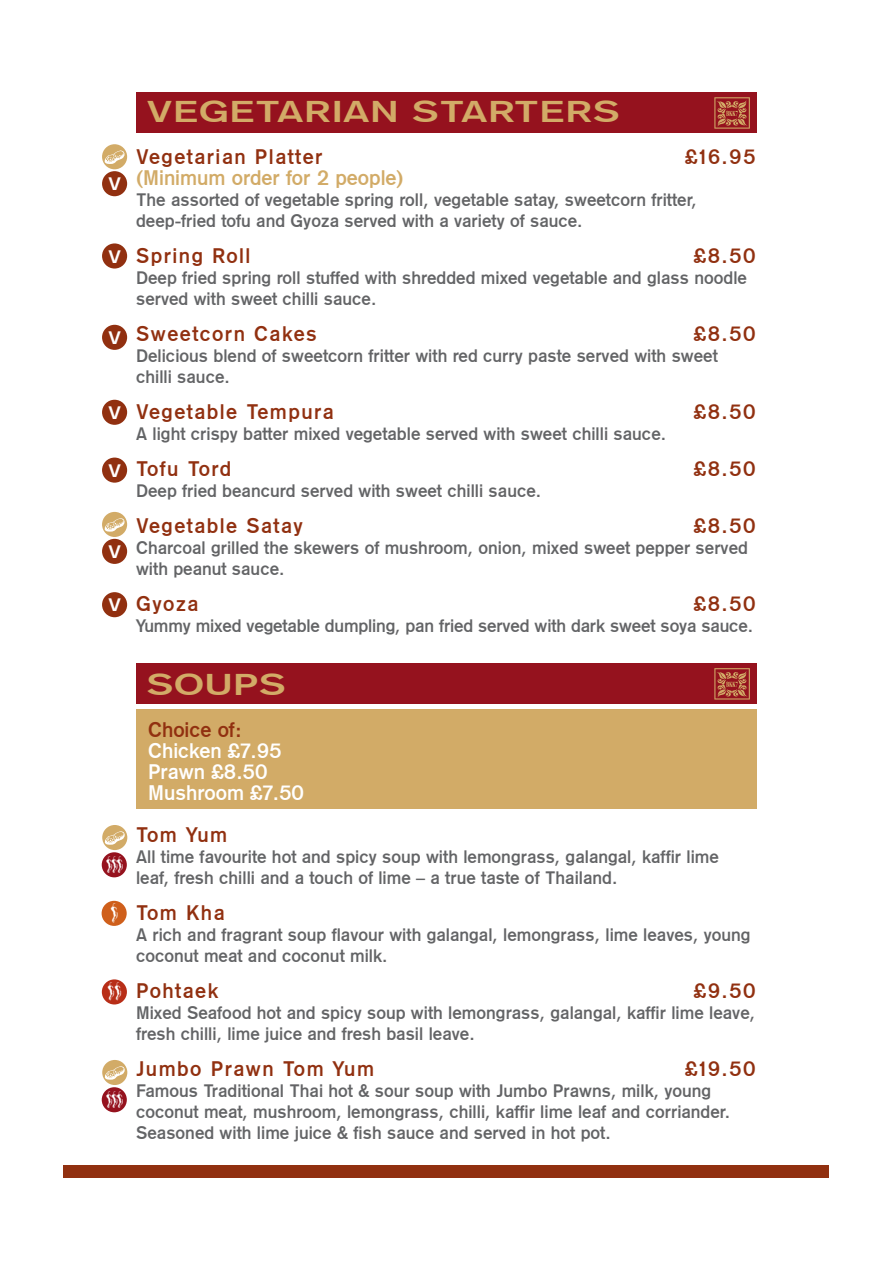
<style>
.page{position:relative;width:893px;height:1263px;background:#fff}
.page>*{position:absolute;margin:0;border:0;box-sizing:border-box;transform-origin:0 0}
.t1{font:30px "Gothic 725 BT Bold A";color:#d2ab67;scale:1.44 1}
.t2{font:21px "Gothic 725 BT Bold A";letter-spacing:.07em;color:#913010}
.t3{font:21px/21px "Gothic 725 BT Bold A";color:#fff}
.t4{font:21px "Gothic 725 BT Bold A";color:#d2ab67}
.t5{font:21px "Gothic 725 BT Bold A";color:#913010}
.t6{font:18px/21px "Gothic 725 BT Bold A";color:#636466}
.t7{font:18px "Gothic 725 BT Bold A";color:#fff;scale:1.2 1}
</style>
<div class="page">
<div style="left:136px;top:92px;width:621px;height:41px;background:#95121e"></div>
<svg style="left:714px;top:97px;width:36px;height:32px"></svg>
<div style="left:136px;top:663px;width:621px;height:41px;background:#95121e"></div>
<svg style="left:714px;top:668px;width:36px;height:31px"></svg>
<div style="left:136px;top:709px;width:621px;height:100px;background:#d2ab67"></div>
<div style="left:64px;top:1165px;width:765px;height:13px;background:#913010"></div>
<div style="left:102px;top:144px;width:25px;height:25px;background:#d2ab67;border-radius:50%"></div>
<svg style="left:105px;top:150px;width:20px;height:14px"></svg>
<div style="left:102px;top:171px;width:25px;height:25px;background:#913010;border-radius:50%"></div>
<div style="left:102px;top:243px;width:25px;height:26px;background:#913010;border-radius:50%"></div>
<div style="left:102px;top:325px;width:25px;height:25px;background:#913010;border-radius:50%"></div>
<div style="left:102px;top:400px;width:25px;height:25px;background:#913010;border-radius:50%"></div>
<div style="left:102px;top:458px;width:25px;height:25px;background:#913010;border-radius:50%"></div>
<div style="left:102px;top:592px;width:25px;height:25px;background:#913010;border-radius:50%"></div>
<div style="left:102px;top:901px;width:25px;height:25px;background:#cf5f1b;border-radius:50%"></div>
<div style="left:102px;top:979px;width:25px;height:25px;background:#b82e18;border-radius:50%"></div>
<div style="left:102px;top:512px;width:25px;height:25px;background:#d2ab67;border-radius:50%"></div>
<svg style="left:105px;top:518px;width:20px;height:14px"></svg>
<div style="left:102px;top:539px;width:25px;height:25px;background:#913010;border-radius:50%"></div>
<div style="left:102px;top:852px;width:25px;height:25px;background:#95121e;border-radius:50%"></div>
<div style="left:102px;top:1087px;width:25px;height:25px;background:#95121e;border-radius:50%"></div>
<div style="left:102px;top:825px;width:25px;height:25px;background:#d2ab67;border-radius:50%"></div>
<svg style="left:105px;top:831px;width:20px;height:14px"></svg>
<div style="left:102px;top:1060px;width:25px;height:25px;background:#d2ab67;border-radius:50%"></div>
<svg style="left:105px;top:1066px;width:20px;height:14px"></svg>
<svg style="left:104px;top:982px;width:21px;height:19px"></svg>
<svg style="left:103px;top:855px;width:23px;height:18px"></svg>
<svg style="left:103px;top:1090px;width:23px;height:18px"></svg>
<p class="t7" style="left:108px;top:174px;width:12px">V</p>
<p class="t7" style="left:108px;top:246px;width:12px">V</p>
<p class="t7" style="left:108px;top:328px;width:12px">V</p>
<p class="t7" style="left:108px;top:403px;width:12px">V</p>
<p class="t7" style="left:108px;top:460px;width:12px">V</p>
<p class="t7" style="left:108px;top:542px;width:12px">V</p>
<p class="t7" style="left:108px;top:595px;width:12px">V</p>
<h1 class="t1" style="left:147px;top:94px;width:330px">VEGETARIAN STARTERS</h1>
<p class="t2" style="left:136px;top:145px;width:188px">Vegetarian Platter</p>
<p class="t2" style="left:685px;top:145px;width:72px">£16.95</p>
<p class="t4" style="left:136px;top:166px;width:269px">(Minimum order for 2 people)</p>
<p class="t6" style="left:136px;top:189px;width:562px">The assorted of vegetable spring roll, vegetable satay, sweetcorn fritter, deep-fried tofu and Gyoza served with a variety of sauce.</p>
<p class="t2" style="left:136px;top:244px;width:116px">Spring Roll</p>
<p class="t2" style="left:694px;top:244px;width:63px">£8.50</p>
<p class="t6" style="left:136px;top:267px;width:612px">Deep fried spring roll stuffed with shredded mixed vegetable and glass noodle served with sweet chilli sauce.</p>
<p class="t2" style="left:136px;top:322px;width:183px">Sweetcorn Cakes</p>
<p class="t2" style="left:694px;top:322px;width:63px">£8.50</p>
<p class="t6" style="left:136px;top:345px;width:583px">Delicious blend of sweetcorn fritter with red curry paste served with sweet chilli sauce.</p>
<p class="t2" style="left:136px;top:400px;width:199px">Vegetable Tempura</p>
<p class="t2" style="left:694px;top:400px;width:63px">£8.50</p>
<p class="t6" style="left:136px;top:423px;width:531px">A light crispy batter mixed vegetable served with sweet chilli sauce.</p>
<p class="t2" style="left:136px;top:457px;width:97px">Tofu Tord</p>
<p class="t2" style="left:694px;top:457px;width:63px">£8.50</p>
<p class="t6" style="left:136px;top:480px;width:407px">Deep fried beancurd served with sweet chilli sauce.</p>
<p class="t2" style="left:136px;top:514px;width:168px">Vegetable Satay</p>
<p class="t2" style="left:694px;top:514px;width:63px">£8.50</p>
<p class="t6" style="left:136px;top:537px;width:613px">Charcoal grilled the skewers of mushroom, onion, mixed sweet pepper served with peanut sauce.</p>
<p class="t2" style="left:136px;top:592px;width:64px">Gyoza</p>
<p class="t2" style="left:694px;top:592px;width:63px">£8.50</p>
<p class="t6" style="left:136px;top:615px;width:618px">Yummy mixed vegetable dumpling, pan fried served with dark sweet soya sauce.</p>
<h1 class="t1" style="left:147px;top:667px;width:98px">SOUPS</h1>
<p class="t5" style="left:148px;top:718px;width:95px">Choice of:</p>
<p class="t3" style="left:148px;top:740px;width:157px">Chicken £7.95<br>Prawn £8.50<br>Mushroom £7.50</p>
<p class="t2" style="left:136px;top:823px;width:93px">Tom Yum</p>
<p class="t6" style="left:136px;top:846px;width:584px">All time favourite hot and spicy soup with lemongrass, galangal, kaffir lime leaf, fresh chilli and a touch of lime – a true taste of Thailand.</p>
<p class="t2" style="left:136px;top:901px;width:90px">Tom Kha</p>
<p class="t6" style="left:136px;top:924px;width:616px">A rich and fragrant soup flavour with galangal, lemongrass, lime leaves, young coconut meat and coconut milk.</p>
<p class="t2" style="left:136px;top:979px;width:84px">Pohtaek</p>
<p class="t2" style="left:694px;top:979px;width:63px">£9.50</p>
<p class="t6" style="left:136px;top:1002px;width:621px">Mixed Seafood hot and spicy soup with lemongrass, galangal, kaffir lime leave, fresh chilli, lime juice and fresh basil leave.</p>
<p class="t2" style="left:136px;top:1057px;width:239px">Jumbo Prawn Tom Yum</p>
<p class="t2" style="left:685px;top:1057px;width:72px">£19.50</p>
<p class="t6" style="left:136px;top:1081px;width:595px">Famous Traditional Thai hot &amp; sour soup with Jumbo Prawns, milk, young coconut meat, mushroom, lemongrass, chilli, kaffir lime leaf and corriander.<br>Seasoned with lime juice &amp; fish sauce and served in hot pot.</p>
</div>
